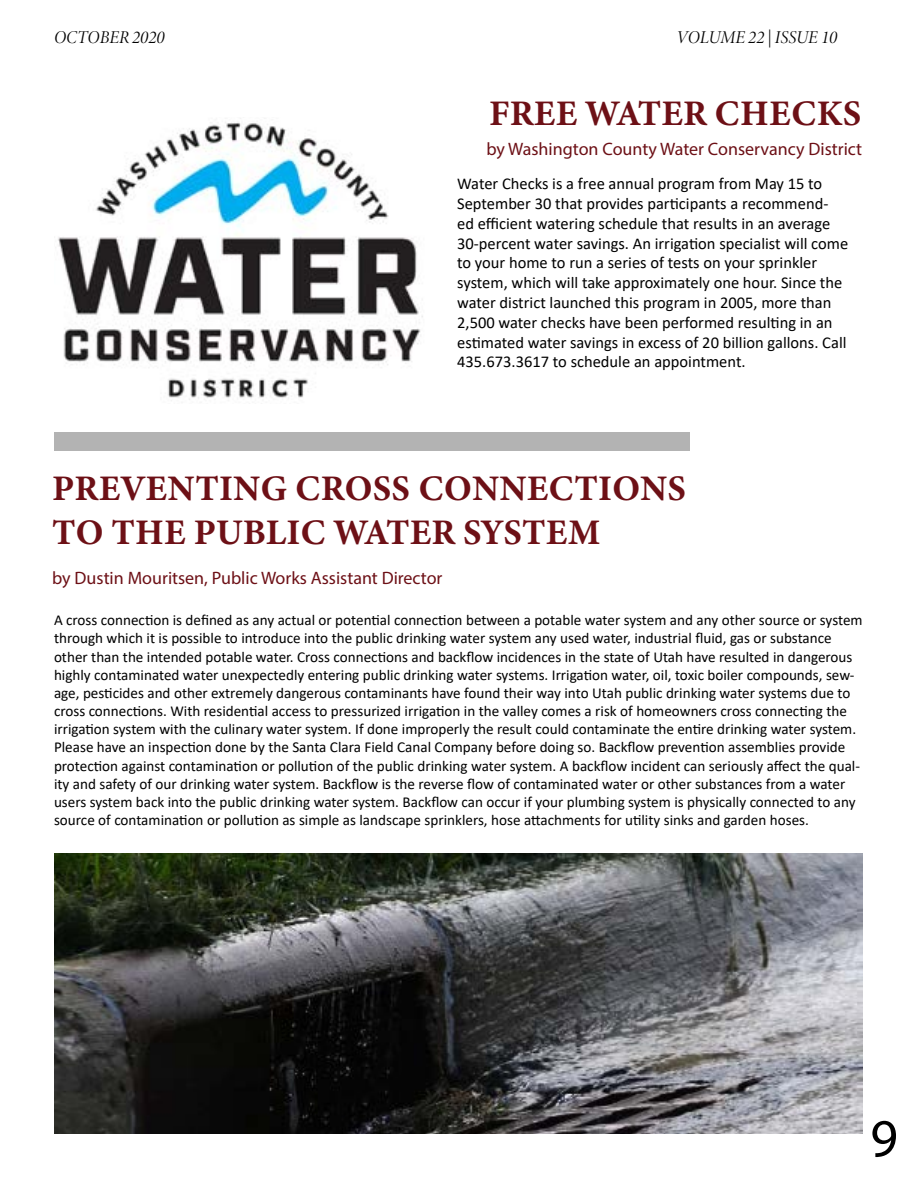
<style>
.page{position:relative;width:918px;height:1188px;background:#fff}
.page>*{position:absolute;margin:0;border:0;box-sizing:border-box;transform-origin:0 0}
.t1{font:54px "Myriad Pro";color:#000}
.t2{font:36px/43.2px "Minion Variable Concept";letter-spacing:.025em;color:#6d1016}
.t3{font:18px "Myriad Pro";color:#6d1016}
.t4{font:italic 18px "Minion Variable Concept";letter-spacing:-.025em;color:#000}
.t5{font:16.5px/19.8px "Calibri";color:#000}
.t6{font:15.15px/18.1px "Calibri";color:#000}
</style>
<div class="page">
<img style="left:54px;top:853px;width:809px;height:281px">
<img style="left:58px;top:118px;width:365px;height:283px">
<div style="left:54px;top:432px;width:635px;height:19px;background:#b3b3b3"></div>
<p class="t4" style="left:54px;top:25px;width:113px">OCTOBER 2020</p>
<p class="t4" style="left:677px;top:25px;width:162px">VOLUME 22 | ISSUE 10</p>
<h2 class="t2" style="left:489px;top:92px;width:373px">FREE WATER CHECKS</h2>
<p class="t3" style="left:486px;top:138px;width:377px">by Washington County Water Conservancy District</p>
<p class="t5" style="left:457px;top:173px;width:393px">Water Checks is a free annual program from May 15 to September 30 that provides participants a recommend&shy;ed efficient watering schedule that results in an average 30-percent water savings. An irrigation specialist will come to your home to run a series of tests on your sprinkler system, which will take approximately one hour. Since the water district launched this program in 2005, more than 2,500 water checks have been performed resulting in an estimated water savings in excess of 20 billion gallons. Call 435.673.3617 to schedule an appointment.</p>
<h2 class="t2" style="left:52px;top:467px;width:635px">PREVENTING CROSS CONNECTIONS<br>TO THE PUBLIC WATER SYSTEM</h2>
<p class="t3" style="left:52px;top:567px;width:392px">by Dustin Mouritsen, Public Works Assistant Director</p>
<p class="t6" style="left:54px;top:611px;width:810px">A cross connection is defined as any actual or potential connection between a potable water system and any other source or system through which it is possible to introduce into the public drinking water system any used water, industrial fluid, gas or substance other than the intended potable water. Cross connections and backflow incidences in the state of Utah have resulted in dangerous highly contaminated water unexpectedly entering public drinking water systems. Irrigation water, oil, toxic boiler compounds, sew&shy;age, pesticides and other extremely dangerous contaminants have found their way into Utah public drinking water systems due to cross connections. With residential access to pressurized irrigation in the valley comes a risk of homeowners cross connecting the irrigation system with the culinary water system. If done improperly the result could contaminate the entire drinking water system.<br>Please have an inspection done by the Santa Clara Field Canal Company before doing so. Backflow prevention assemblies provide protection against contamination or pollution of the public drinking water system. A backflow incident can seriously affect the qual&shy;ity and safety of our drinking water system. Backflow is the reverse flow of contaminated water or other substances from a water users system back into the public drinking water system. Backflow can occur if your plumbing system is physically connected to any source of contamination or pollution as simple as landscape sprinklers, hose attachments for utility sinks and garden hoses.</p>
<h1 class="t1" style="left:870px;top:1105px;width:29px">9</h1>
</div>
